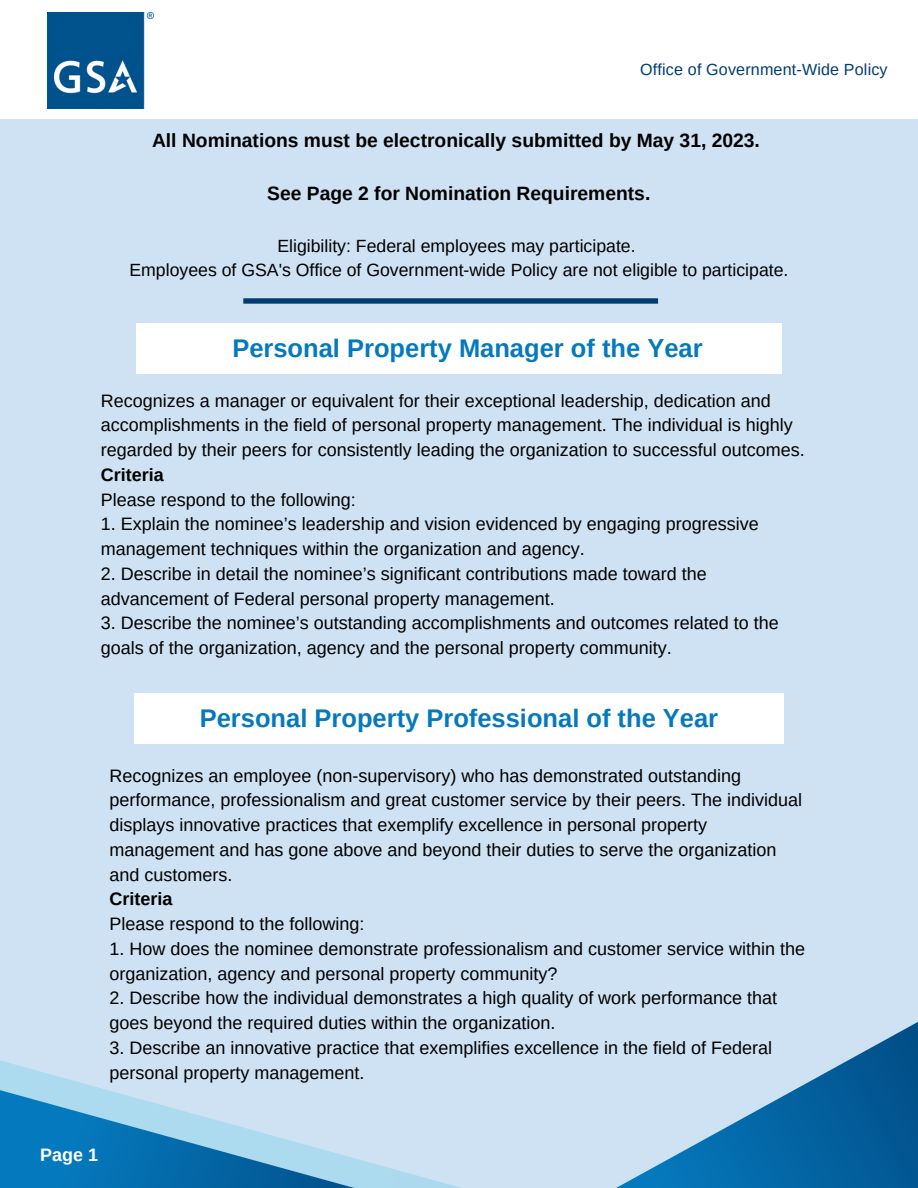
<style>
.page{position:relative;width:918px;height:1188px;background:#cfe2f3}
.page>*{position:absolute;margin:0;border:0;box-sizing:border-box;transform-origin:0 0}
.t1{font:700 25.5px "Arimo";color:#0579bd}
.t2{font:700 19.35px "Arimo";color:#000}
.t3{font:18px/24.8px "Arimo";color:#000}
.t4{font:700 18px "Arimo";color:#000}
.t5{font:700 18px "Arimo";color:#fff}
.t6{font:17.7px/24.2px "Arimo";color:#000;text-align:center}
.t7{font:16.05px "Arimo";letter-spacing:.01em;color:#003c71}
</style>
<div class="page">
<svg style="left:667px;top:1055px;width:251px;height:133px"></svg>
<div style="left:136px;top:323px;width:646px;height:50px;background:#fff"></div>
<div style="left:134px;top:693px;width:650px;height:51px;background:#fff"></div>
<svg style="left:0;top:1060px;width:667px;height:128px"></svg>
<div style="left:0;top:0;width:918px;height:119px;background:#fff"></div>
<img style="left:47px;top:12px;width:106px;height:96px">
<svg style="left:243px;top:298px;width:415px;height:6px"></svg>
<p class="t7" style="left:640px;top:60px;width:249px">Office of Government-Wide Policy</p>
<p class="t2" style="left:152px;top:130px;width:609px">All Nominations must be electronically submitted by May 31, 2023.</p>
<p class="t2" style="left:267px;top:183px;width:385px">See Page 2 for Nomination Requirements.</p>
<p class="t6" style="left:129px;top:234px;width:661px">Eligibility: Federal employees may participate.<br>Employees of GSA's Office of Government-wide Policy are not eligible to participate.</p>
<h1 class="t1" style="left:232px;top:333px;width:472px">Personal Property Manager of the Year</h1>
<p class="t3" style="left:101px;top:388px;width:705px">Recognizes a manager or equivalent for their exceptional leadership, dedication and accomplishments in the field of personal property management. The individual is highly regarded by their peers for consistently leading the organization to successful outcomes.</p>
<p class="t4" style="left:101px;top:465px;width:64px">Criteria</p>
<p class="t3" style="left:101px;top:487px;width:256px">Please respond to the following:</p>
<p class="t3" style="left:101px;top:512px;width:659px">1. Explain the nominee’s leadership and vision evidenced by engaging progressive management techniques within the organization and agency.</p>
<p class="t3" style="left:101px;top:561px;width:607px">2. Describe in detail the nominee’s significant contributions made toward the advancement of Federal personal property management.</p>
<p class="t3" style="left:101px;top:611px;width:679px">3. Describe the nominee’s outstanding accomplishments and outcomes related to the goals of the organization, agency and the personal property community.</p>
<h1 class="t1" style="left:200px;top:704px;width:520px">Personal Property Professional of the Year</h1>
<p class="t3" style="left:110px;top:763px;width:694px">Recognizes an employee (non-supervisory) who has demonstrated outstanding performance, professionalism and great customer service by their peers. The individual displays innovative practices that exemplify excellence in personal property management and has gone above and beyond their duties to serve the organization and customers.</p>
<p class="t4" style="left:110px;top:889px;width:64px">Criteria</p>
<p class="t3" style="left:110px;top:911px;width:256px">Please respond to the following:</p>
<p class="t3" style="left:110px;top:936px;width:697px">1. How does the nominee demonstrate professionalism and customer service within the organization, agency and personal property community?</p>
<p class="t3" style="left:110px;top:986px;width:669px">2. Describe how the individual demonstrates a high quality of work performance that goes beyond the required duties within the organization.</p>
<p class="t3" style="left:110px;top:1035px;width:664px">3. Describe an innovative practice that exemplifies excellence in the field of Federal personal property management.</p>
<p class="t5" style="left:40px;top:1144px;width:59px">Page 1</p>
</div>
